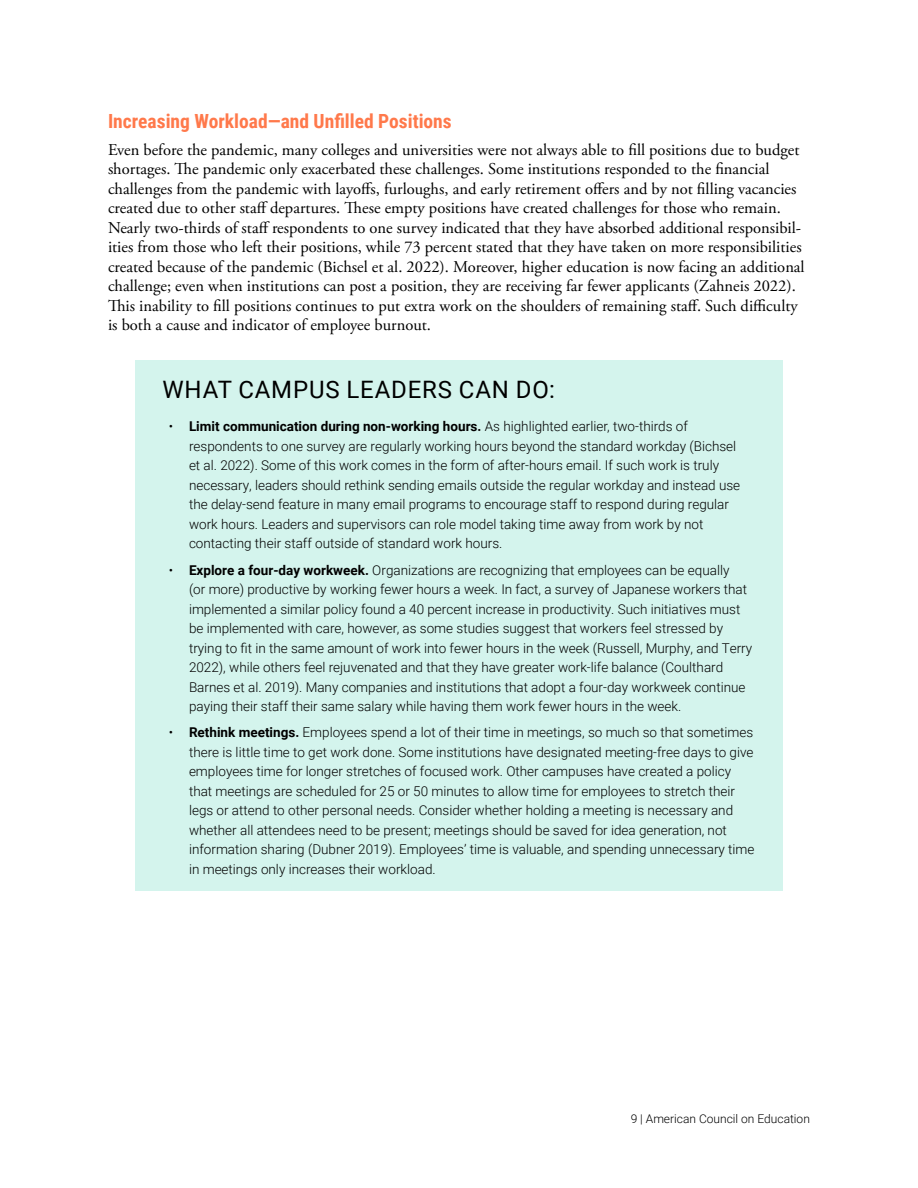
<style>
.page{position:relative;width:918px;height:1188px;background:#fff}
.page>*{position:absolute;margin:0;border:0;box-sizing:border-box;transform-origin:0 0}
.t1{font:24px "Roboto";letter-spacing:.035em;color:#000}
.t2{font:700 19.5px "Roboto Condensed";color:#ff794b}
.t3{font:16.5px/19.5px "Adobe Garamond Pro";color:#000}
.t4{font:300 13.5px/19.5px "Roboto";color:#000}
.t5{font:300 12px "Roboto";color:#000}
.s1{font-weight:700}
</style>
<div class="page">
<div style="left:135px;top:360px;width:648px;height:52px;background:#d4f4ed"></div>
<div style="left:135px;top:404px;width:648px;height:162px;background:#d4f4ed"></div>
<div style="left:135px;top:547px;width:648px;height:181px;background:#d4f4ed"></div>
<div style="left:135px;top:710px;width:648px;height:181px;background:#d4f4ed"></div>
<h2 class="t2" style="left:108px;top:108px;width:345px">Increasing Workload—and Unfilled Positions</h2>
<p class="t3" style="left:108px;top:140px;width:698px">Even before the pandemic, many colleges and universities were not always able to fill positions due to budget shortages. The pandemic only exacerbated these challenges. Some institutions responded to the financial challenges from the pandemic with layoffs, furloughs, and early retirement offers and by not filling vacancies created due to other staff departures. These empty positions have created challenges for those who remain.<br>Nearly two-thirds of staff respondents to one survey indicated that they have absorbed additional responsibil&shy;ities from those who left their positions, while 73 percent stated that they have taken on more responsibilities created because of the pandemic (Bichsel et al. 2022). Moreover, higher education is now facing an additional challenge; even when institutions can post a position, they are receiving far fewer applicants (Zahneis 2022).<br>This inability to fill positions continues to put extra work on the shoulders of remaining staff. Such difficulty is both a cause and indicator of employee burnout.</p>
<h1 class="t1" style="left:162px;top:373px;width:394px">WHAT CAMPUS LEADERS CAN DO:</h1>
<p class="t4" style="left:189px;top:416px;width:553px;text-indent:-20px">• <span class="s1">Limit communication during non-working hours.</span> As highlighted earlier, two-thirds of respondents to one survey are regularly working hours beyond the standard workday (Bichsel et al. 2022). Some of this work comes in the form of after-hours email. If such work is truly necessary, leaders should rethink sending emails outside the regular workday and instead use the delay-send feature in many email programs to encourage staff to respond during regular work hours. Leaders and supervisors can role model taking time away from work by not contacting their staff outside of standard work hours.</p>
<p class="t4" style="left:189px;top:560px;width:565px;text-indent:-20px">• <span class="s1">Explore a four-day workweek.</span> Organizations are recognizing that employees can be equally<br>(or more) productive by working fewer hours a week. In fact, a survey of Japanese workers that implemented a similar policy found a 40 percent increase in productivity. Such initiatives must be implemented with care, however, as some studies suggest that workers feel stressed by trying to fit in the same amount of work into fewer hours in the week (Russell, Murphy, and Terry 2022), while others feel rejuvenated and that they have greater work-life balance (Coulthard Barnes et al. 2019). Many companies and institutions that adopt a four-day workweek continue paying their staff their same salary while having them work fewer hours in the week.</p>
<p class="t4" style="left:189px;top:722px;width:567px;text-indent:-20px">• <span class="s1">Rethink meetings.</span> Employees spend a lot of their time in meetings, so much so that sometimes there is little time to get work done. Some institutions have designated meeting-free days to give employees time for longer stretches of focused work. Other campuses have created a policy that meetings are scheduled for 25 or 50 minutes to allow time for employees to stretch their legs or attend to other personal needs. Consider whether holding a meeting is necessary and whether all attendees need to be present; meetings should be saved for idea generation, not information sharing (Dubner 2019). Employees’ time is valuable, and spending unnecessary time in meetings only increases their workload.</p>
<p class="t5" style="left:631px;top:1110px;width:181px">9 | American Council on Education</p>
</div>
